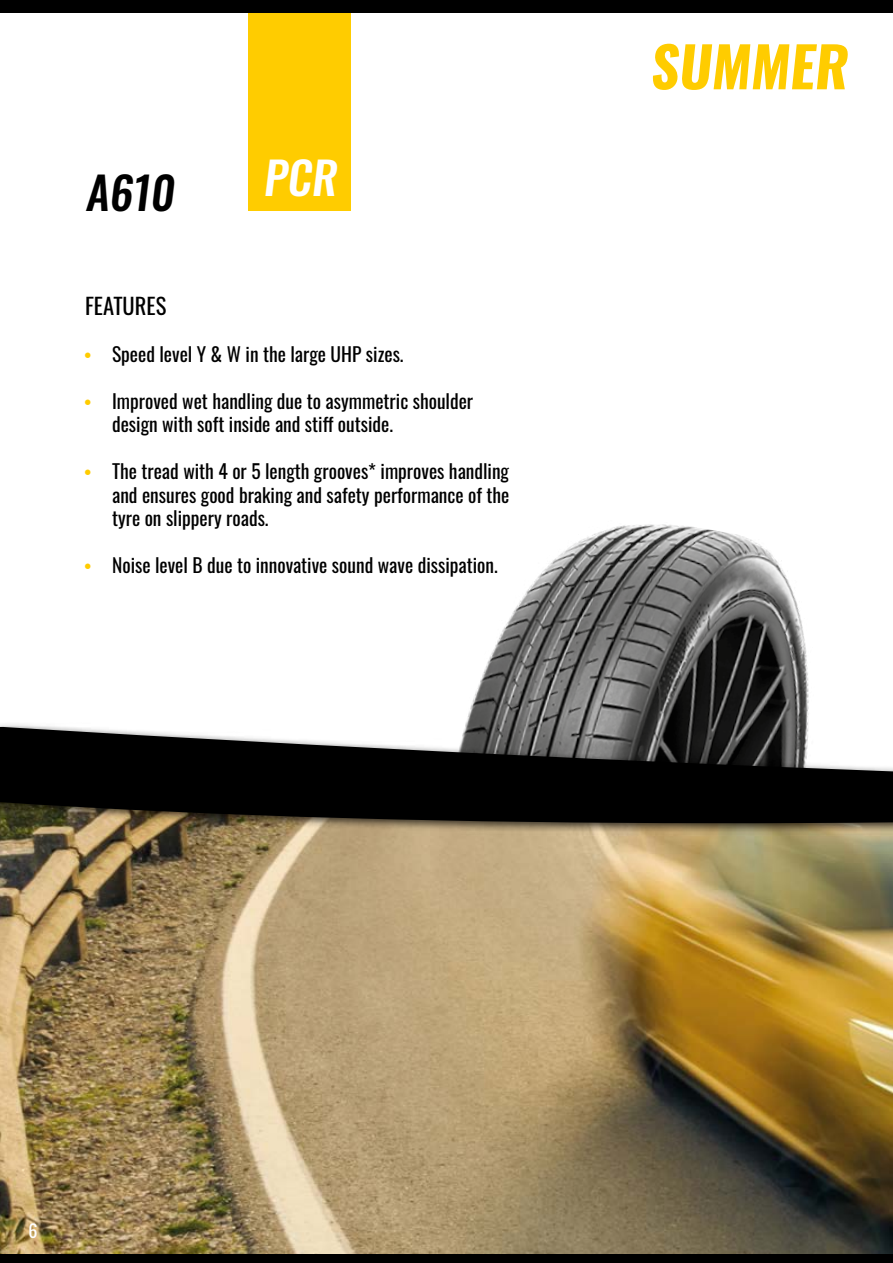
<style>
.page{position:relative;width:893px;height:1263px;background:#fff}
.page>*{position:absolute;margin:0;border:0;box-sizing:border-box;transform-origin:0 0}
.t1{font:700 55.5px "Oswald";color:#fc0}
.t2{font:500 45px "Oswald";color:#000}
.t3{font:500 45px "Oswald";color:#fff}
.t4{font:22.5px "Oswald";color:#000}
.t5{font:19.5px/23.4px "Oswald";color:#000}
.t6{font:18px "Oswald";color:#fff}
.s1{font-family:"Britannic";font-weight:700;color:#fc0}
</style>
<div class="page">
<img style="left:466px;top:524px;width:343px;height:198px">
<img style="left:0;top:863px;width:893px;height:391px">
<div style="left:0;top:1254px;width:893px;height:9px;background:#000"></div>
<div style="left:0;top:722px;width:893px;height:113px;background:#000;opacity:.75"></div>
<svg style="left:0;top:727px;width:893px;height:136px;background:#4f493c"></svg>
<div style="left:249px;top:13px;width:102px;height:198px;background:#fc0"></div>
<div style="left:0;top:0;width:893px;height:13px;background:#000"></div>
<h2 class="t2" style="left:85px;top:169px;width:99px">A610</h2>
<h2 class="t3" style="left:263px;top:154px;width:84px">PCR</h2>
<p class="t4" style="left:85px;top:286px;width:83px">FEATURES</p>
<p class="t5" style="left:85px;top:341px;width:320px"><span class="s1">•</span> Speed level Y &amp; W in the large UHP sizes.</p>
<p class="t5" style="left:112px;top:387px;width:363px;text-indent:-27px"><span class="s1">•</span> Improved wet handling due to asymmetric shoulder design with soft inside and stiff outside.</p>
<p class="t5" style="left:112px;top:458px;width:399px;text-align:justify;text-indent:-27px"><span class="s1">•</span> The tread with 4 or 5 length grooves* improves handling and ensures good braking and safety performance of the tyre on slippery roads.</p>
<p class="t5" style="left:85px;top:551px;width:414px"><span class="s1">•</span> Noise level B due to innovative sound wave dissipation.</p>
<h1 class="t1" style="left:649px;top:38px;width:209px">SUMMER</h1>
<p class="t6" style="left:22px;top:1217px;width:17px">66</p>
</div>
